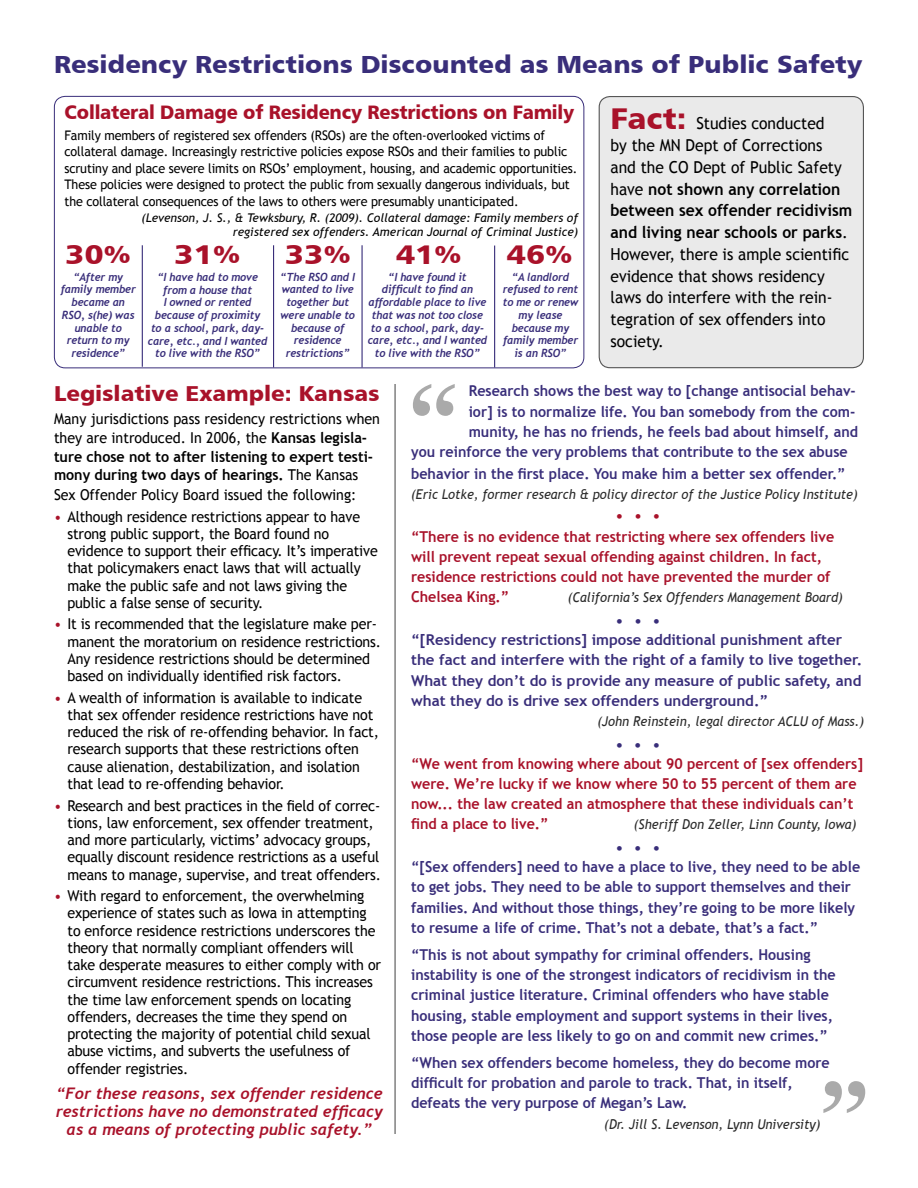
<style>
.page{position:relative;width:918px;height:1188px;background:#fff}
.page>*{position:absolute;margin:0;border:0;box-sizing:border-box;transform-origin:0 0}
.t1{font:27.15px "Humanist 777 BT Black B";color:#a9122a;scale:1.17 1}
.t2{font:27px "Humanist 777 BT Black B";color:#a9122a;scale:1.17 1}
.t3{font:24.75px "Humanist 777 BT Black B";color:#392e7a;scale:1.05 1}
.t4{font:21.6px "Humanist 777 BT Black B";color:#a9122a;scale:1.05 1}
.t5{font:19.5px "Humanist 777 BT Black B";letter-spacing:-.01em;color:#a9122a;scale:.95 1}
.t6{font:16.5px/21.8px "Trebuchet MS";color:#000;scale:.95 1}
.t7{font:16.5px "Trebuchet MS";color:#392e7a}
.t8{font:16.5px "Trebuchet MS";color:#a9122a}
.t9{font:italic 700 15.9px/18px "Trebuchet";color:#a9122a;text-align:center}
.t10{font:15px/17.2px "Trebuchet MS";letter-spacing:-.01em;color:#000;scale:.95 1}
.t11{font:700 15px/20.2px "Trebuchet MS";color:#392e7a;scale:.95 1}
.t12{font:700 15px/20.2px "Trebuchet MS";color:#a9122a;scale:.95 1}
.t13{font:700 15px/20.2px "Trebuchet MS";color:#392e7a}
.t14{font:italic 13.5px "Trebuchet MS";color:#2a2a2a;scale:.95 1}
.t15{font:13.2px/16.5px "Trebuchet MS";letter-spacing:-.01em;color:#000;scale:.95 1}
.t16{font:italic 12px/13.5px "Trebuchet MS";color:#000;text-align:right}
.t17{font:italic 700 11.25px/12.8px "Trebuchet";letter-spacing:-.01em;color:#392e7a;text-align:center;scale:.95 1}
.s1{font-family:"Humanist 777 BT Black B";font-size:30px;color:#a9122a}
.s2{font-weight:700}
.s3{font-size:24.3px}
.s4{font-size:24.45px}
.s5{color:#a9122a}
</style>
<div class="page">
<div style="left:598px;top:96px;width:266px;height:272px;background:#eaeaea"></div>
<svg style="left:413px;top:384px;width:42px;height:32px"></svg>
<svg style="left:823px;top:1081px;width:42px;height:32px"></svg>
<svg style="left:54px;top:96px;width:531px;height:272px"></svg>
<hr style="left:395px;top:384px;width:1px;height:750px;background:#565656">
<hr style="left:142px;top:245px;width:1px;height:122px;background:#392e7a">
<hr style="left:273px;top:245px;width:1px;height:123px;background:#392e7a">
<hr style="left:362px;top:245px;width:1px;height:123px;background:#392e7a">
<hr style="left:494px;top:246px;width:1px;height:122px;background:#392e7a">
<h3 class="t3" style="left:54px;top:48px;width:771px">Residency Restrictions Discounted as Means of Public Safety</h3>
<h3 class="t5" style="left:64px;top:100px;width:538px">Collateral Damage of Residency Restrictions on Family</h3>
<p class="t15" style="left:64px;top:127px;width:541px">Family members of registered sex offenders (RSOs) are the often-overlooked victims of collateral damage. Increasingly restrictive policies expose RSOs and their families to public scrutiny and place severe limits on RSOs’ employment, housing, and academic opportunities.<br>These policies were designed to protect the public from sexually dangerous individuals, but the collateral consequences of the laws to others were presumably unanticipated.</p>
<p class="t16" style="left:141px;top:211px;width:438px">(Levenson, J. S., &amp; Tewksbury, R. (2009). Collateral damage: Family members of registered sex offenders. American Journal of Criminal Justice)</p>
<p class="t17" style="left:61px;top:270px;width:81px">“After my family member became an<br>RSO, s(he) was unable to return to my residence”</p>
<p class="t6" style="left:610px;top:113px;width:256px"><span class="s1">Fact:</span> Studies conducted<br>by the MN Dept of Corrections<br>and the CO Dept of Public Safety have <span class="s2">not shown any correlation between sex offender recidivism and living near schools or parks</span>.<br>However, there is ample scientific evidence that shows residency laws do interfere with the rein&shy;tegration of sex offenders into society.</p>
<h2 class="t2" style="left:65px;top:238px;width:58px">30<span class="s3">%</span></h2>
<h2 class="t2" style="left:507px;top:238px;width:58px">46<span class="s3">%</span></h2>
<p class="t17" style="left:503px;top:270px;width:81px">“A landlord refused to rent to me or renew my lease because my family member is an RSO”</p>
<h1 class="t1" style="left:174px;top:238px;width:58px">31<span class="s4">%</span></h1>
<h2 class="t2" style="left:285px;top:238px;width:58px">33<span class="s3">%</span></h2>
<p class="t17" style="left:280px;top:270px;width:80px">“The RSO and I wanted to live together but were unable to because of residence restrictions”</p>
<h2 class="t2" style="left:396px;top:238px;width:58px">41<span class="s3">%</span></h2>
<p class="t17" style="left:368px;top:270px;width:127px">“I have found it difficult to find an affordable place to live that was not too close to a school, park, day&shy;care, etc., and I wanted to live with the RSO”</p>
<p class="t17" style="left:148px;top:270px;width:127px">“I have had to move from a house that<br>I owned or rented because of proximity<br>to a school, park, day&shy;care, etc., and I wanted to live with the RSO”</p>
<h3 class="t4" style="left:54px;top:380px;width:311px">Legislative Example: Kansas</h3>
<p class="t10" style="left:54px;top:410px;width:345px;line-height:18.9px">Many jurisdictions pass residency restrictions when they are introduced. In 2006, the <span class="s2">Kansas legisla&shy;ture chose not to after listening to expert testi&shy;mony during two days of hearings.</span> The Kansas Sex Offender Policy Board issued the following:</p>
<p class="t10" style="left:67px;top:508px;width:328px;text-indent:-13px"><span class="s5">•</span> Although residence restrictions appear to have strong public support, the Board found no evidence to support their efficacy. It’s imperative that policymakers enact laws that will actually make the public safe and not laws giving the public a false sense of security.</p>
<p class="t10" style="left:67px;top:616px;width:332px;text-indent:-13px"><span class="s5">•</span> It is recommended that the legislature make per&shy;manent the moratorium on residence restrictions.<br>Any residence restrictions should be determined based on individually identified risk factors.</p>
<p class="t10" style="left:68px;top:689px;width:329px;text-indent:-14px"><span class="s5">•</span> A wealth of information is available to indicate that sex offender residence restrictions have not reduced the risk of re-offending behavior. In fact, research supports that these restrictions often cause alienation, destabilization, and isolation that lead to re-offending behavior.</p>
<p class="t10" style="left:67px;top:797px;width:332px;text-indent:-13px"><span class="s5">•</span> Research and best practices in the field of correc&shy;tions, law enforcement, sex offender treatment, and more particularly, victims’ advocacy groups, equally discount residence restrictions as a useful means to manage, supervise, and treat offenders.</p>
<p class="t10" style="left:67px;top:887px;width:332px;text-indent:-13px"><span class="s5">•</span> With regard to enforcement, the overwhelming experience of states such as Iowa in attempting to enforce residence restrictions underscores the theory that normally compliant offenders will take desperate measures to either comply with or circumvent residence restrictions. This increases the time law enforcement spends on locating offenders, decreases the time they spend on protecting the majority of potential child sexual abuse victims, and subverts the usefulness of offender registries.</p>
<p class="t9" style="left:56px;top:1085px;width:329px">“For these reasons, sex offender residence restrictions have no demonstrated efficacy as a means of protecting public safety.”</p>
<p class="t11" style="left:469px;top:381px;width:409px">Research shows the best way to [change antisocial behav-</p>
<p class="t11" style="left:469px;top:401px;width:408px">ior] is to normalize life. You ban somebody from the com-</p>
<p class="t11" style="left:469px;top:421px;width:411px">munity, he has no friends, he feels bad about himself, and</p>
<p class="t11" style="left:411px;top:442px;width:461px">you reinforce the very problems that contribute to the sex abuse</p>
<p class="t11" style="left:411px;top:463px;width:459px">behavior in the first place. You make him a better sex offender.”</p>
<p class="t14" style="left:411px;top:486px;width:472px">(Eric Lotke, former research &amp; policy director of the Justice Policy Institute)</p>
<p class="t12" style="left:411px;top:526px;width:447px">“There is no evidence that restricting where sex offenders live will prevent repeat sexual offending against children. In fact, residence restrictions could not have prevented the murder of Chelsea King.”</p>
<p class="t8" style="left:615px;top:506px;width:47px">• • •</p>
<p class="t14" style="left:568px;top:590px;width:291px">(California’s Sex Offenders Management Board)</p>
<p class="t13" style="left:411px;top:630px;width:453px">“[Residency restrictions] impose additional punishment after the fact and interfere with the right of a family to live together.<br>What they don’t do is provide any measure of public safety, and what they do is drive sex offenders underground.”</p>
<p class="t14" style="left:597px;top:713px;width:282px">(John Reinstein, legal director ACLU of Mass.)</p>
<p class="t12" style="left:411px;top:753px;width:477px">“We went from knowing where about 90 percent of [sex offenders] were. We’re lucky if we know where 50 to 55 percent of them are now... the law created an atmosphere that these individuals can’t find a place to live.”</p>
<p class="t7" style="left:615px;top:611px;width:47px">• • •</p>
<p class="t7" style="left:615px;top:735px;width:47px">• • •</p>
<p class="t14" style="left:634px;top:817px;width:236px">(Sheriff Don Zeller, Linn County, Iowa)</p>
<p class="t11" style="left:411px;top:857px;width:474px">“[Sex offenders] need to have a place to live, they need to be able to get jobs. They need to be able to support themselves and their families. And without those things, they’re going to be more likely to resume a life of crime. That’s not a debate, that’s a fact.”</p>
<p class="t11" style="left:411px;top:945px;width:448px">“This is not about sympathy for criminal offenders. Housing instability is one of the strongest indicators of recidivism in the criminal justice literature. Criminal offenders who have stable housing, stable employment and support systems in their lives, those people are less likely to go on and commit new crimes.”</p>
<p class="t11" style="left:411px;top:1053px;width:442px">“When sex offenders become homeless, they do become more difficult for probation and parole to track. That, in itself, defeats the very purpose of Megan’s Law.</p>
<p class="t14" style="left:604px;top:1116px;width:229px">(Dr. Jill S. Levenson, Lynn University)</p>
<p class="t7" style="left:615px;top:837px;width:47px">• • •</p>
</div>
